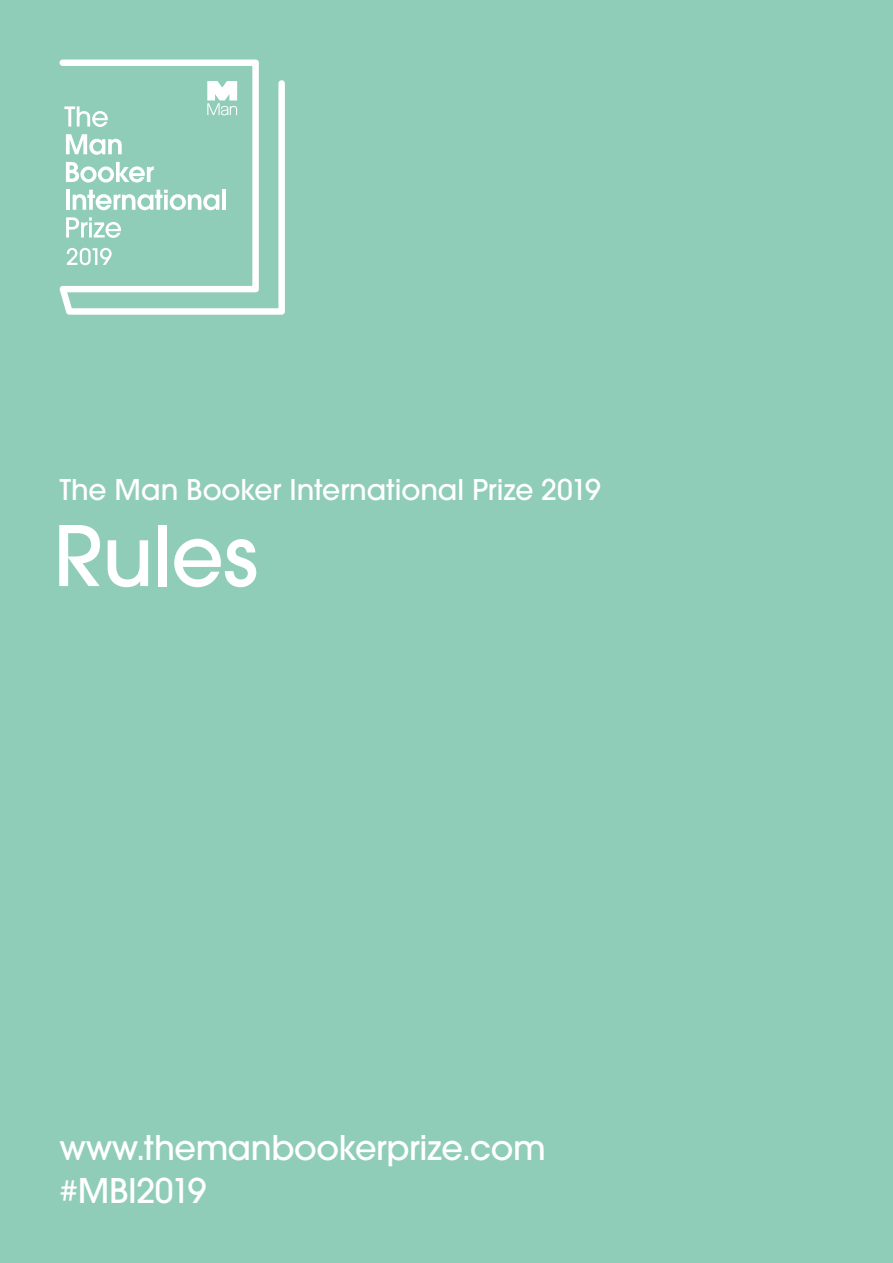
<style>
.page{position:relative;width:893px;height:1263px;background:#90cdb9}
.page>*{position:absolute;margin:0;border:0;box-sizing:border-box;transform-origin:0 0}
.t1{font:500 91.5px "Avant Garde Gothic Itc T";letter-spacing:-.01em;color:#fff}
.t2{font:500 37.5px/43.5px "Avant Garde Gothic Itc T";letter-spacing:-.01em;color:#fff}
.t3{font:500 31.5px "Avant Garde Gothic Itc T";color:#fff}
</style>
<div class="page">
<svg style="left:60px;top:60px;width:225px;height:255px"></svg>
<p class="t3" style="left:60px;top:471px;width:543px">The Man Booker International Prize 2019</p>
<h1 class="t1" style="left:53px;top:502px;width:208px">Rules</h1>
<p class="t2" style="left:60px;top:1125px;width:488px">www.themanbookerprize.com #MBI2019</p>
</div>
